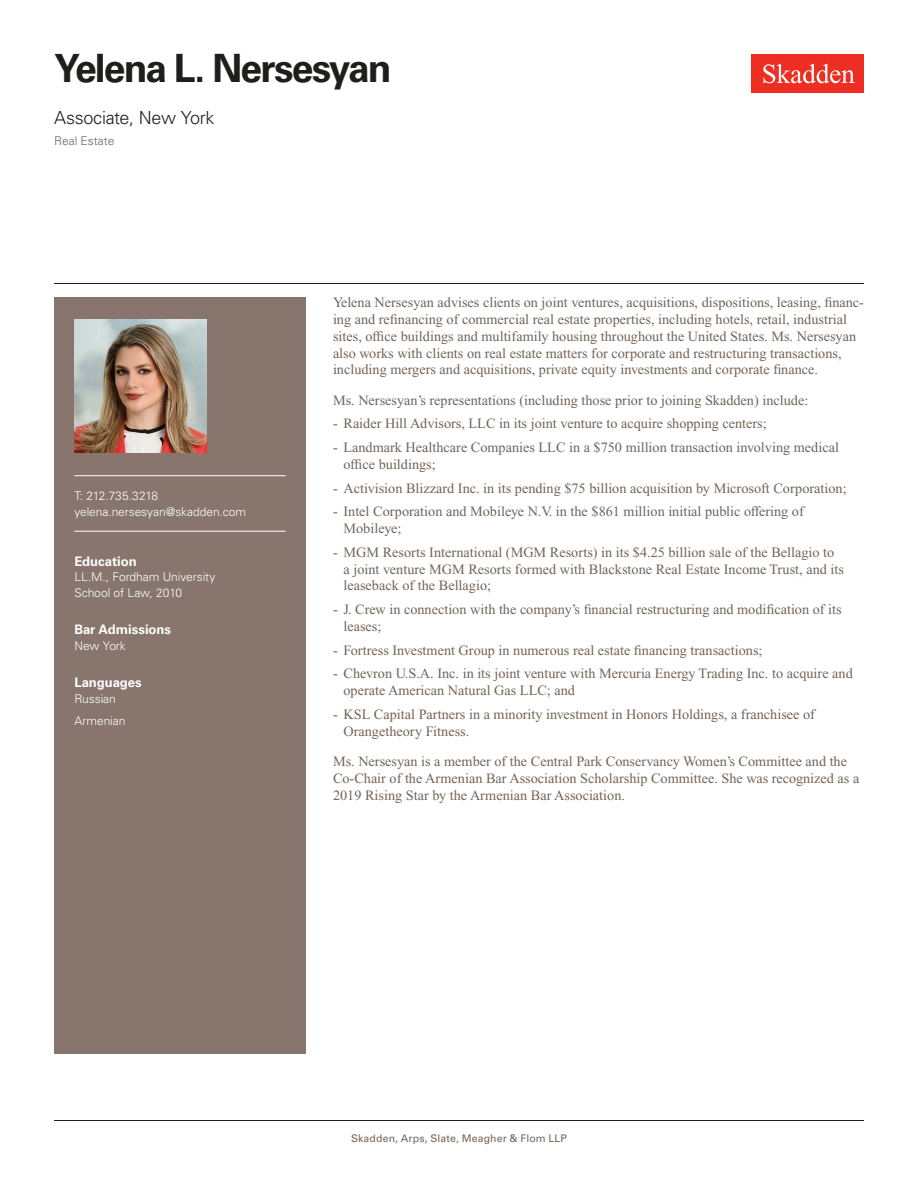
<style>
.page{position:relative;width:918px;height:1188px;background:#fff}
.page>*{position:absolute;margin:0;border:0;box-sizing:border-box;transform-origin:0 0}
.Name{font:700 39px "Univers LT Std";letter-spacing:-.045em;color:#1e1e1d}
.Title_and_Office{font:300 18px "Univers LT Std";letter-spacing:-.015em;color:#1e1e1d}
.Main_Body{font:14.25px/16.8px "Times New Roman PS Std";color:#726458}
.Bar_Admission_Educat{font:700 13.2px "Univers LT Std";letter-spacing:-.005em;color:#fff}
.Sidebar_text{font:300 12px/15.8px "Univers LT Std";letter-spacing:-.005em;color:#fff}
.Email{font:300 12px "Univers LT Std";letter-spacing:-.005em;color:#fff}
.Phone_Number{font:300 12px "Univers LT Std";letter-spacing:-.025em;color:#fff}
.Practice{font:300 12px "Univers LT Std";color:#726458}
.Folio{font:10.5px "Univers LT Std";letter-spacing:.01em;color:#726458}
</style>
<div class="page">
<div style="left:752px;top:54px;width:112px;height:39px;background:#ee2e22"></div>
<svg style="left:763px;top:64px;width:92px;height:19px"></svg>
<div style="left:54px;top:297px;width:252px;height:756px;background:#87756e"></div>
<hr style="left:74px;top:475px;width:212px;height:1px;background:#fff">
<hr style="left:74px;top:531px;width:212px;height:1px;background:#fff">
<img style="left:74px;top:320px;width:132px;height:132px">
<hr style="left:54px;top:1120px;width:810px;height:1px;background:#1e1e1d">
<hr style="left:54px;top:283px;width:810px;height:1px;background:#1e1e1d">
<h1 class="Name" style="left:54px;top:46px;width:339px">Yelena L. Nersesyan</h1>
<h2 class="Title_and_Office" style="left:54px;top:107px;width:162px">Associate, New York</h2>
<h3 class="Practice" style="left:54px;top:134px;width:62px">Real Estate</h3>
<p class="Phone_Number" style="left:74px;top:489px;width:85px">T: 212.735.3218</p>
<p class="Email" style="left:74px;top:504px;width:173px">yelena.nersesyan@skadden.com</p>
<p class="Bar_Admission_Educat" style="left:74px;top:553px;width:64px">Education</p>
<p class="Sidebar_text" style="left:74px;top:569px;width:143px">LL.M., Fordham University<br>School of Law, 2010</p>
<p class="Bar_Admission_Educat" style="left:74px;top:622px;width:98px">Bar Admissions</p>
<p class="Sidebar_text" style="left:74px;top:638px;width:53px">New York</p>
<p class="Bar_Admission_Educat" style="left:74px;top:675px;width:69px">Languages</p>
<p class="Sidebar_text" style="left:74px;top:691px;width:43px">Russian</p>
<p class="Sidebar_text" style="left:74px;top:713px;width:53px">Armenian</p>
<p class="Main_Body" style="left:333px;top:294px;width:533px">Yelena Nersesyan advises clients on joint ventures, acquisitions, dispositions, leasing, financ&shy;ing and refinancing of commercial real estate properties, including hotels, retail, industrial sites, office buildings and multifamily housing throughout the United States. Ms. Nersesyan also works with clients on real estate matters for corporate and restructuring transactions, including mergers and acquisitions, private equity investments and corporate finance.</p>
<p class="Main_Body" style="left:333px;top:392px;width:477px">Ms. Nersesyan’s representations (including those prior to joining Skadden) include:</p>
<p class="Main_Body" style="left:333px;top:415px;width:435px">- Raider Hill Advisors, LLC in its joint venture to acquire shopping centers;</p>
<p class="Main_Body" style="left:344px;top:439px;width:497px;text-indent:-10px">- Landmark Healthcare Companies LLC in a $750 million transaction involving medical office buildings;</p>
<p class="Main_Body" style="left:333px;top:479px;width:515px">- Activision Blizzard Inc. in its pending $75 billion acquisition by Microsoft Corporation;</p>
<p class="Main_Body" style="left:344px;top:503px;width:462px;text-indent:-10px">- Intel Corporation and Mobileye N.V. in the $861 million initial public offering of<br>Mobileye;</p>
<p class="Main_Body" style="left:344px;top:544px;width:502px;text-indent:-10px">- MGM Resorts International (MGM Resorts) in its $4.25 billion sale of the Bellagio to a joint venture MGM Resorts formed with Blackstone Real Estate Income Trust, and its leaseback of the Bellagio;</p>
<p class="Main_Body" style="left:344px;top:601px;width:500px;text-indent:-10px">- J. Crew in connection with the company’s financial restructuring and modification of its leases;</p>
<p class="Main_Body" style="left:333px;top:641px;width:431px">- Fortress Investment Group in numerous real estate financing transactions;</p>
<p class="Main_Body" style="left:344px;top:665px;width:511px;text-indent:-10px">- Chevron U.S.A. Inc. in its joint venture with Mercuria Energy Trading Inc. to acquire and operate American Natural Gas LLC; and</p>
<p class="Main_Body" style="left:344px;top:706px;width:473px;text-indent:-10px">- KSL Capital Partners in a minority investment in Honors Holdings, a franchisee of<br>Orangetheory Fitness.</p>
<p class="Main_Body" style="left:333px;top:753px;width:528px">Ms. Nersesyan is a member of the Central Park Conservancy Women’s Committee and the<br>Co-Chair of the Armenian Bar Association Scholarship Committee. She was recognized as a<br>2019 Rising Star by the Armenian Bar Association.</p>
<p class="Folio" style="left:351px;top:1132px;width:217px">Skadden, Arps, Slate, Meagher &amp; Flom LLP</p>
</div>
